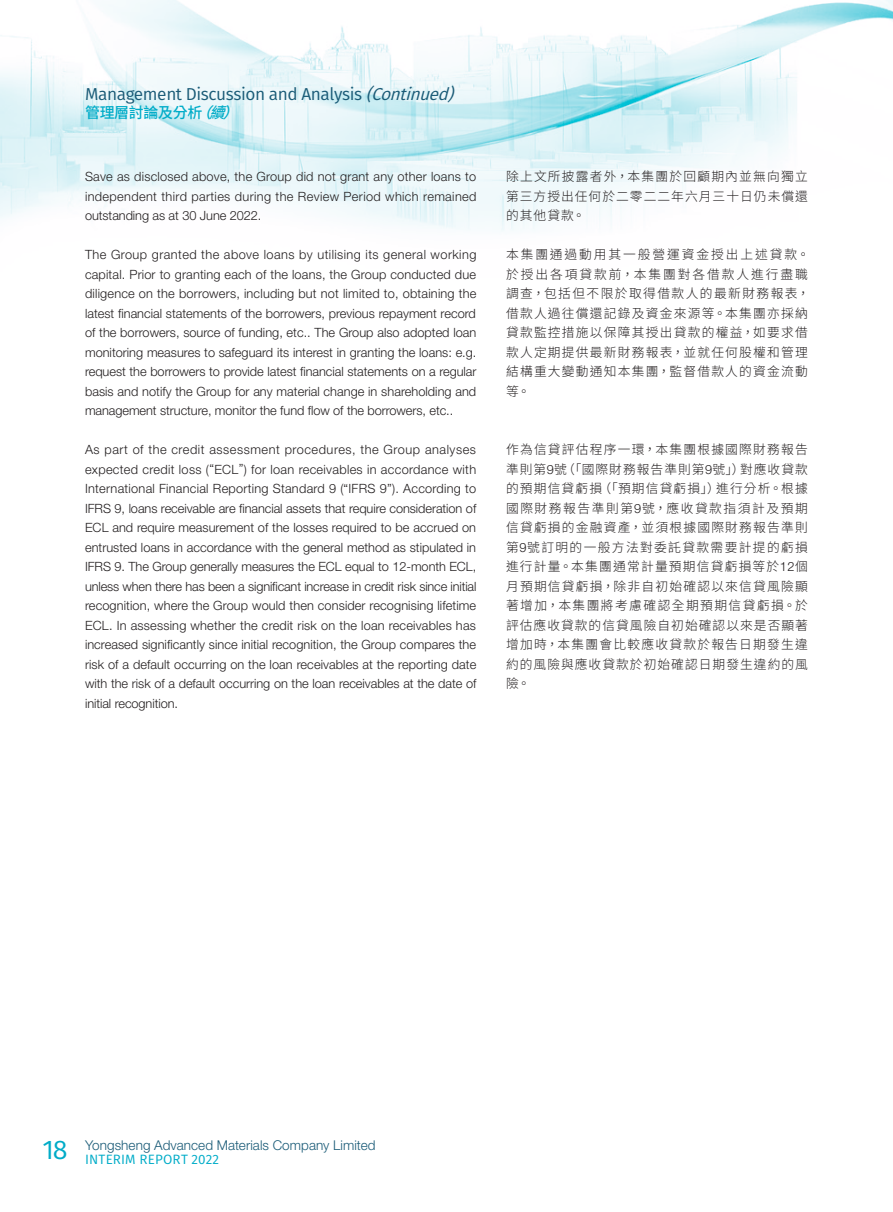
<style>
.page{position:relative;width:893px;height:1212px;background:#fff}
.page>*{position:absolute;margin:0;border:0;box-sizing:border-box;transform-origin:0 0}
.t1{font:17.25px "Fira Sans";letter-spacing:-.025em;color:#1a5b77}
.t2{font:500 15px "Source Han Sans TC";letter-spacing:-.025em;color:#00acc8}
.t3{font:300 13.5px "Helvetica Neue LT Std";letter-spacing:.005em;color:#1a5b77}
.t4{font:13.5px "Fira Sans";letter-spacing:.01em;color:#00acc8}
.Body_Text{font:300 12.75px/19.5px "Helvetica Neue LT Std";letter-spacing:-.005em;color:#231f20;text-align:justify}
.C_Body_Text{font:300 12.75px/19.5px "Source Han Sans TC";letter-spacing:.095em;color:#231f20;text-align:justify}
.s1{font-style:italic}
.s2{font-family:"Helvetica Neue LT Std"}
</style>
<div class="page">
<img style="left:0;top:0;width:893px;height:231px">
<h1 class="t1" style="left:85px;top:82px;width:376px">Management Discussion and Analysis <span class="s1">(Continued)</span></h1>
<p class="t2" style="left:85px;top:104px;width:166px">管理層討論及分析<span class="s1">（續）</span></p>
<p class="Body_Text" style="left:85px;top:167px;width:393px">Save as disclosed above, the Group did not grant any other loans to independent third parties during the Review Period which remained outstanding as at 30 June 2022.</p>
<p class="Body_Text" style="left:85px;top:245px;width:393px">The Group granted the above loans by utilising its general working capital. Prior to granting each of the loans, the Group conducted due diligence on the borrowers, including but not limited to, obtaining the latest financial statements of the borrowers, previous repayment record of the borrowers, source of funding, etc.. The Group also adopted loan monitoring measures to safeguard its interest in granting the loans: e.g. request the borrowers to provide latest financial statements on a regular basis and notify the Group for any material change in shareholding and management structure, monitor the fund flow of the borrowers, etc..</p>
<p class="Body_Text" style="left:85px;top:440px;width:393px">As part of the credit assessment procedures, the Group analyses expected credit loss (“ECL”) for loan receivables in accordance with International Financial Reporting Standard 9 (“IFRS 9”). According to IFRS 9, loans receivable are financial assets that require consideration of ECL and require measurement of the losses required to be accrued on entrusted loans in accordance with the general method as stipulated in IFRS 9. The Group generally measures the ECL equal to 12-month ECL, unless when there has been a significant increase in credit risk since initial recognition, where the Group would then consider recognising lifetime ECL. In assessing whether the credit risk on the loan receivables has increased significantly since initial recognition, the Group compares the risk of a default occurring on the loan receivables at the reporting date with the risk of a default occurring on the loan receivables at the date of initial recognition.</p>
<p class="C_Body_Text" style="left:506px;top:167px;width:303px">除上文所披露者外，本集團於回顧期內並無向獨立第三方授出任何於二零二二年六月三十日仍未償還的其他貸款。</p>
<p class="C_Body_Text" style="left:506px;top:245px;width:305px;text-align:left">本集團通過動用其一般營運資金授出上述貸款。於授出各項貸款前，本集團對各借款人進行盡職調查，包括但不限於取得借款人的最新財務報表，借款人過往償還記錄及資金來源等。本集團亦採納貸款監控措施以保障其授出貸款的權益，如要求借款人定期提供最新財務報表，並就任何股權和管理結構重大變動通知本集團，監督借款人的資金流動等。</p>
<p class="C_Body_Text" style="left:506px;top:440px;width:303px">作為信貸評估程序一環，本集團根據國際財務報告準則第<span class="s2">9</span>號（「國際財務報告準則第<span class="s2">9</span>號」）對應收貸款的預期信貸虧損（「預期信貸虧損」）進行分析。根據國際財務報告準則第<span class="s2">9</span>號，應收貸款指須計及預期信貸虧損的金融資產，並須根據國際財務報告準則第<span class="s2">9</span>號訂明的一般方法對委託貸款需要計提的虧損進行計量。本集團通常計量預期信貸虧損等於<span class="s2">12</span>個月預期信貸虧損，除非自初始確認以來信貸風險顯著增加，本集團將考慮確認全期預期信貸虧損。於評估應收貸款的信貸風險自初始確認以來是否顯著增加時，本集團會比較應收貸款於報告日期發生違約的風險與應收貸款於初始確認日期發生違約的風險。</p>
<p class="t3" style="left:85px;top:1137px;width:292px">Yongsheng Advanced Materials Company Limited</p>
<p class="t4" style="left:43px;top:1149px;width:178px"><sup>18</sup> INTERIM REPORT 2022</p>
</div>
